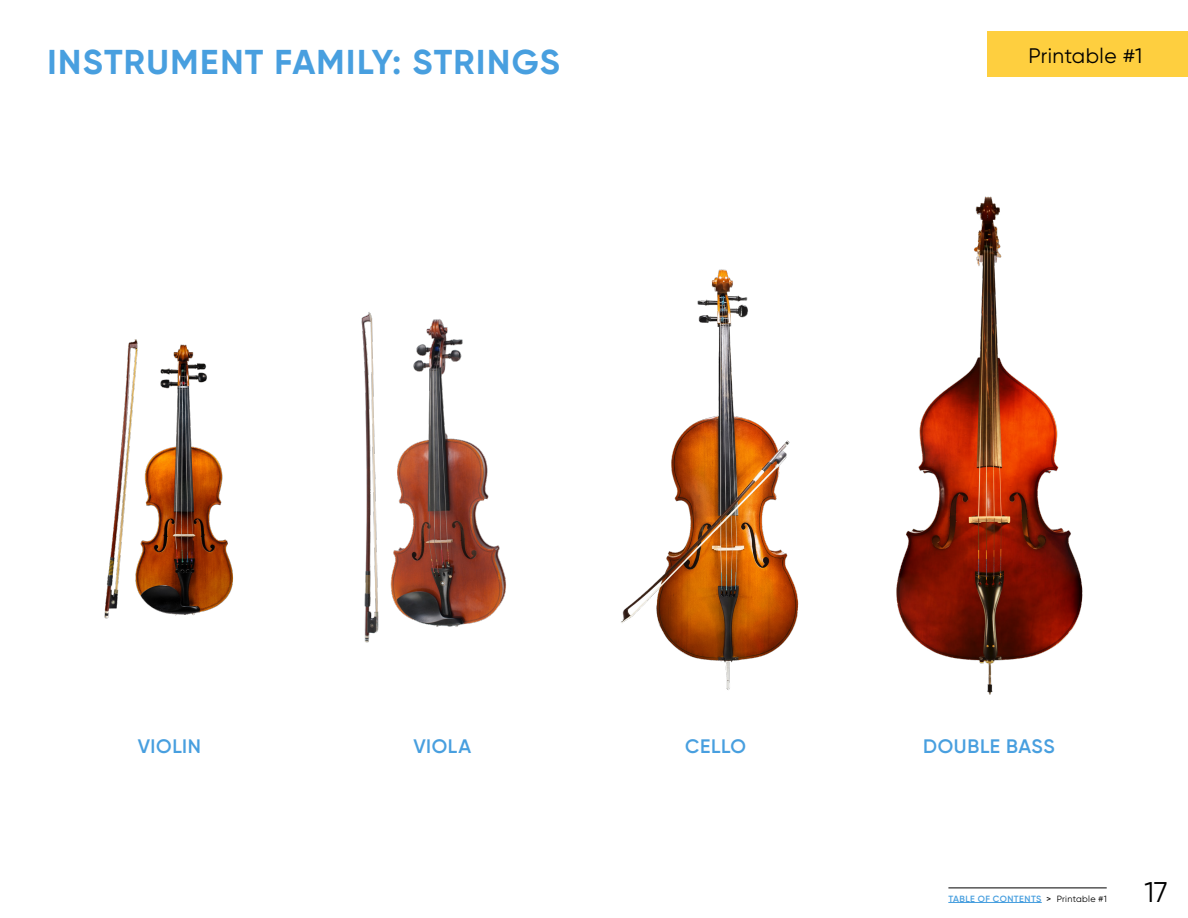
<style>
.page{position:relative;width:1188px;height:918px;background:#fff}
.page>*{position:absolute;margin:0;border:0;box-sizing:border-box;transform-origin:0 0}
.t1{font:700 34.5px "Gilroy";letter-spacing:.04em;color:#489fdf}
.t2{font:28.5px "Gilroy";color:#000}
.t3{font:21px "Gilroy";letter-spacing:.015em;color:#000}
.t4{font:600 19.5px "Gilroy";letter-spacing:.03em;color:#489fdf}
.t5{font:600 9px "Gilroy";letter-spacing:.05em;color:#489fdf}
.s1{font-weight:500;color:#000}
.s2{font-weight:400;color:#000}
</style>
<div class="page">
<div style="left:987px;top:32px;width:201px;height:45px;background:#fecf3f"></div>
<hr style="left:948px;top:888px;width:159px;height:1px;background:#000">
<hr style="left:948px;top:902px;width:94px;height:1px;background:#489fdf">
<img style="left:621px;top:269px;width:178px;height:421px">
<img style="left:104px;top:339px;width:129px;height:280px">
<img style="left:896px;top:196px;width:187px;height:499px">
<img style="left:361px;top:312px;width:145px;height:331px">
<h1 class="t1" style="left:47px;top:41px;width:514px">INSTRUMENT FAMILY: STRINGS</h1>
<h3 class="t3" style="left:1028px;top:43px;width:115px">Printable #1</h3>
<h3 class="t4" style="left:138px;top:735px;width:65px">VIOLIN</h3>
<h3 class="t4" style="left:413px;top:735px;width:59px">VIOLA</h3>
<h3 class="t4" style="left:685px;top:735px;width:62px">CELLO</h3>
<h3 class="t4" style="left:923px;top:735px;width:133px">DOUBLE BASS</h3>
<p class="t5" style="left:948px;top:893px;width:160px">TABLE OF CONTENTS <span class="s1">&gt;</span> <span class="s2">Printable #1</span></p>
<h2 class="t2" style="left:1145px;top:875px;width:25px">17</h2>
</div>
